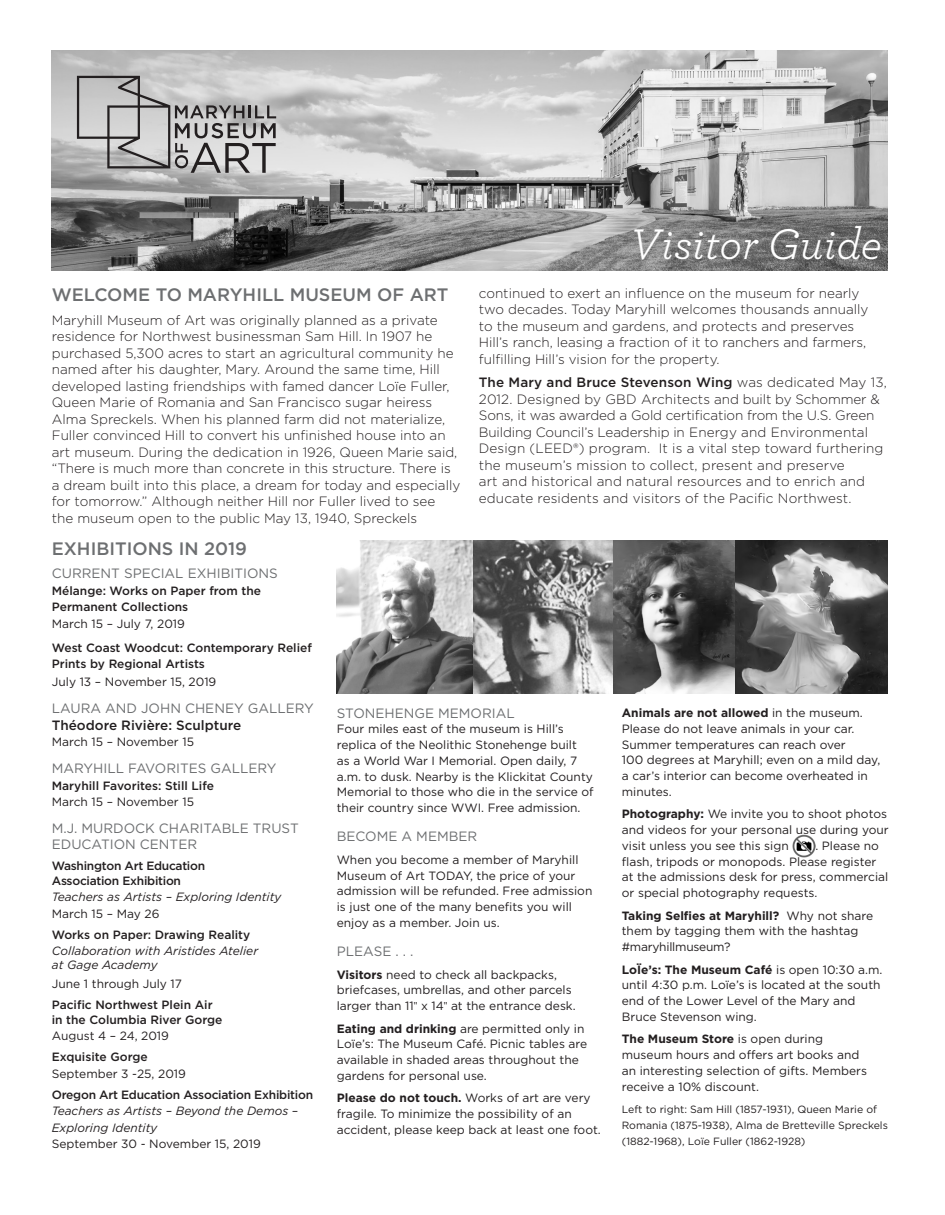
<style>
.page{position:relative;width:945px;height:1215px;background:#fff}
.page>*{position:absolute;margin:0;border:0;box-sizing:border-box;transform-origin:0 0}
.t1{font:italic 45px "Archer";color:#fff}
.t2{font:500 18px "Gotham";color:#6d6f71}
.tx{font:300 13.5px/16.5px "Gotham";color:#231f20}
.calendar_tx{font:13.5px/16.5px "Gotham";color:#6d6f71}
.calendar_tx-2{font:12px/15.8px "Gotham";color:#231f20}
.calendar_tx-3{font:500 12px/16.5px "Gotham";color:#231f20}
.calendar_tx-4{font:italic 12px/16.5px "Gotham";color:#231f20}
.calendar_tx-5{font:500 12px/14.4px "Gotham";letter-spacing:-.02em;color:#231f20}
.t3{font:10.5px/15.8px "Gotham";color:#231f20}
.s1{font-weight:500}
.s2{font-weight:500;color:#231f20}
.s3{font-weight:400}
.s4{font-weight:700}
.s5{font-family:"Archer"}
</style>
<div class="page">
<img style="left:51px;top:50px;width:837px;height:220px">
<img style="left:792px;top:835px;width:23px;height:23px">
<img style="left:337px;top:541px;width:550px;height:152px">
<svg style="left:77px;top:76px;width:199px;height:97px;background:#b0afb0"></svg>
<h4 class="t2" style="left:52px;top:284px;width:398px">WELCOME TO MARYHILL MUSEUM OF ART</h4>
<p class="tx" style="left:52px;top:312px;width:410px">Maryhill Museum of Art was originally planned as a private residence for Northwest businessman Sam Hill. In 1907 he purchased 5,300 acres to start an agricultural community he named after his daughter, Mary. Around the same time, Hill developed lasting friendships with famed dancer Loïe Fuller, Queen Marie of Romania and San Francisco sugar heiress Alma Spreckels. When his planned farm did not materialize, Fuller convinced Hill to convert his unfinished house into an art museum. During the dedication in 1926, Queen Marie said, “There is much more than concrete in this structure. There is a dream built into this place, a dream for today and especially for tomorrow.” Although neither Hill nor Fuller lived to see<br>the museum open to the public May 13, 1940, Spreckels</p>
<p class="t1" style="left:629px;top:212px;width:254px">Visitor Guide</p>
<p class="tx" style="left:479px;top:285px;width:391px">continued to exert an influence on the museum for nearly two decades. Today Maryhill welcomes thousands annually to the museum and gardens, and protects and preserves Hill’s ranch, leasing a fraction of it to ranchers and farmers, fulfilling Hill’s vision for the property.</p>
<p class="tx" style="left:479px;top:374px;width:410px"><span class="s1">The Mary and Bruce Stevenson Wing</span> was dedicated May 13, 2012. Designed by GBD Architects and built by Schommer &amp; Sons, it was awarded a Gold certification from the U.S. Green Building Council’s Leadership in Energy and Environmental Design (LEED®) program. It is a vital step toward furthering the museum’s mission to collect, present and preserve<br>art and historical and natural resources and to enrich and educate residents and visitors of the Pacific Northwest.</p>
<h4 class="t2" style="left:52px;top:538px;width:197px">EXHIBITIONS IN 2019</h4>
<h5 class="calendar_tx" style="left:52px;top:565px;width:228px">CURRENT SPECIAL EXHIBITIONS</h5>
<p class="calendar_tx-3" style="left:52px;top:582px;width:211px">Mélange: Works on Paper from the<br>Permanent Collections</p>
<p class="calendar_tx-2" style="left:52px;top:616px;width:135px">March 15 – July 7, 2019</p>
<p class="calendar_tx-3" style="left:52px;top:639px;width:262px">West Coast Woodcut: Contemporary Relief</p>
<p class="calendar_tx-3" style="left:52px;top:656px;width:155px">Prints by Regional Artists</p>
<p class="calendar_tx-2" style="left:52px;top:674px;width:166px">July 13 – November 15, 2019</p>
<p class="calendar_tx" style="left:52px;top:700px;width:264px">LAURA AND JOHN CHENEY GALLERY<br><span class="s2">Théodore Rivière: Sculpture</span></p>
<p class="calendar_tx-2" style="left:52px;top:734px;width:144px">March 15 – November 15</p>
<p class="calendar_tx" style="left:52px;top:760px;width:226px">MARYHILL FAVORITES GALLERY</p>
<p class="calendar_tx-3" style="left:52px;top:777px;width:164px">Maryhill Favorites: Still Life<br><span class="s3">March 15 – November 15</span></p>
<p class="calendar_tx" style="left:52px;top:820px;width:249px">M.J. MURDOCK CHARITABLE TRUST</p>
<p class="calendar_tx" style="left:52px;top:836px;width:147px">EDUCATION CENTER</p>
<p class="calendar_tx-5" style="left:52px;top:859px;width:155px">Washington Art Education<br>Association Exhibition</p>
<p class="calendar_tx-4" style="left:52px;top:889px;width:231px">Teachers as Artists – Exploring Identity</p>
<p class="calendar_tx-2" style="left:52px;top:906px;width:109px">March 15 – May 26</p>
<p class="calendar_tx-3" style="left:52px;top:926px;width:200px">Works on Paper: Drawing Reality</p>
<p class="calendar_tx-4" style="left:52px;top:943px;width:208px">Collaboration with Aristides Atelier</p>
<p class="calendar_tx-4" style="left:52px;top:956px;width:107px">at Gage Academy</p>
<p class="calendar_tx-2" style="left:52px;top:976px;width:132px">June 1 through July 17</p>
<p class="calendar_tx-3" style="left:52px;top:998px;width:172px;line-height:14.4px">Pacific Northwest Plein Air in the Columbia River Gorge</p>
<p class="calendar_tx-2" style="left:52px;top:1028px;width:119px">August 4 – 24, 2019</p>
<p class="calendar_tx-3" style="left:52px;top:1049px;width:97px">Exquisite Gorge</p>
<p class="calendar_tx-2" style="left:52px;top:1066px;width:136px">September 3 -25, 2019</p>
<p class="calendar_tx-5" style="left:52px;top:1087px;width:263px">Oregon Art Education Association Exhibition</p>
<p class="calendar_tx-4" style="left:52px;top:1103px;width:248px">Teachers as Artists – Beyond the Demos –<br>Exploring Identity</p>
<p class="calendar_tx-2" style="left:52px;top:1136px;width:211px">September 30 - November 15, 2019</p>
<p class="calendar_tx" style="left:337px;top:705px;width:180px">STONEHENGE MEMORIAL</p>
<p class="calendar_tx-2" style="left:337px;top:721px;width:258px">Four miles east of the museum is Hill’s replica of the Neolithic Stonehenge built<br>as a World War I Memorial. Open daily, 7 a.m. to dusk. Nearby is the Klickitat County Memorial to those who die in the service of their country since WWI. Free admission.</p>
<h5 class="calendar_tx" style="left:337px;top:828px;width:142px">BECOME A MEMBER</h5>
<p class="calendar_tx-2" style="left:337px;top:852px;width:257px">When you become a member of Maryhill Museum of Art TODAY, the price of your admission will be refunded. Free admission is just one of the many benefits you will enjoy as a member. Join us.</p>
<h5 class="calendar_tx" style="left:337px;top:943px;width:78px">PLEASE . . .</h5>
<p class="calendar_tx-2" style="left:337px;top:967px;width:240px"><span class="s4">Visitors</span> need to check all backpacks, briefcases, umbrellas, and other parcels larger than 11<span class="s5">"</span> x 14<span class="s5">"</span> at the entrance desk.</p>
<p class="calendar_tx-2" style="left:337px;top:1021px;width:252px"><span class="s4">Eating and drinking</span> are permitted only in Loïe’s: The Museum Café. Picnic tables are available in shaded areas throughout the gardens for personal use.</p>
<p class="calendar_tx-2" style="left:337px;top:1090px;width:266px"><span class="s4">Please do not touch.</span> Works of art are very fragile. To minimize the possibility of an accident, please keep back at least one foot.</p>
<p class="calendar_tx-2" style="left:622px;top:705px;width:260px"><span class="s4">Animals are not allowed</span> in the museum.<br>Please do not leave animals in your car.<br>Summer temperatures can reach over<br>100 degrees at Maryhill; even on a mild day, a car’s interior can become overheated in minutes.</p>
<p class="calendar_tx-2" style="left:622px;top:806px;width:268px"><span class="s4">Photography:</span> We invite you to shoot photos and videos for your personal use during your visit unless you see this sign</p>
<p class="calendar_tx-2" style="left:622px;top:838px;width:268px;text-indent:194px">. Please no flash, tripods or monopods. Please register at the admissions desk for press, commercial or special photography requests.</p>
<p class="calendar_tx-2" style="left:622px;top:907px;width:253px"><span class="s4">Taking Selfies at Maryhill?</span> Why not share them by tagging them with the hashtag #maryhillmuseum?</p>
<p class="calendar_tx-2" style="left:622px;top:961px;width:262px"><span class="s4">LoÏe’s: The Museum Café</span> is open 10:30 a.m. until 4:30 p.m. Loïe’s is located at the south end of the Lower Level of the Mary and Bruce Stevenson wing.</p>
<p class="calendar_tx-2" style="left:622px;top:1031px;width:247px"><span class="s4">The Museum Store</span> is open during museum hours and offers art books and an interesting selection of gifts. Members receive a 10% discount.</p>
<p class="t3" style="left:622px;top:1101px;width:268px">Left to right: Sam Hill (1857-1931), Queen Marie of<br>Romania (1875-1938), Alma de Bretteville Spreckels (1882-1968), Loïe Fuller (1862-1928)</p>
</div>
